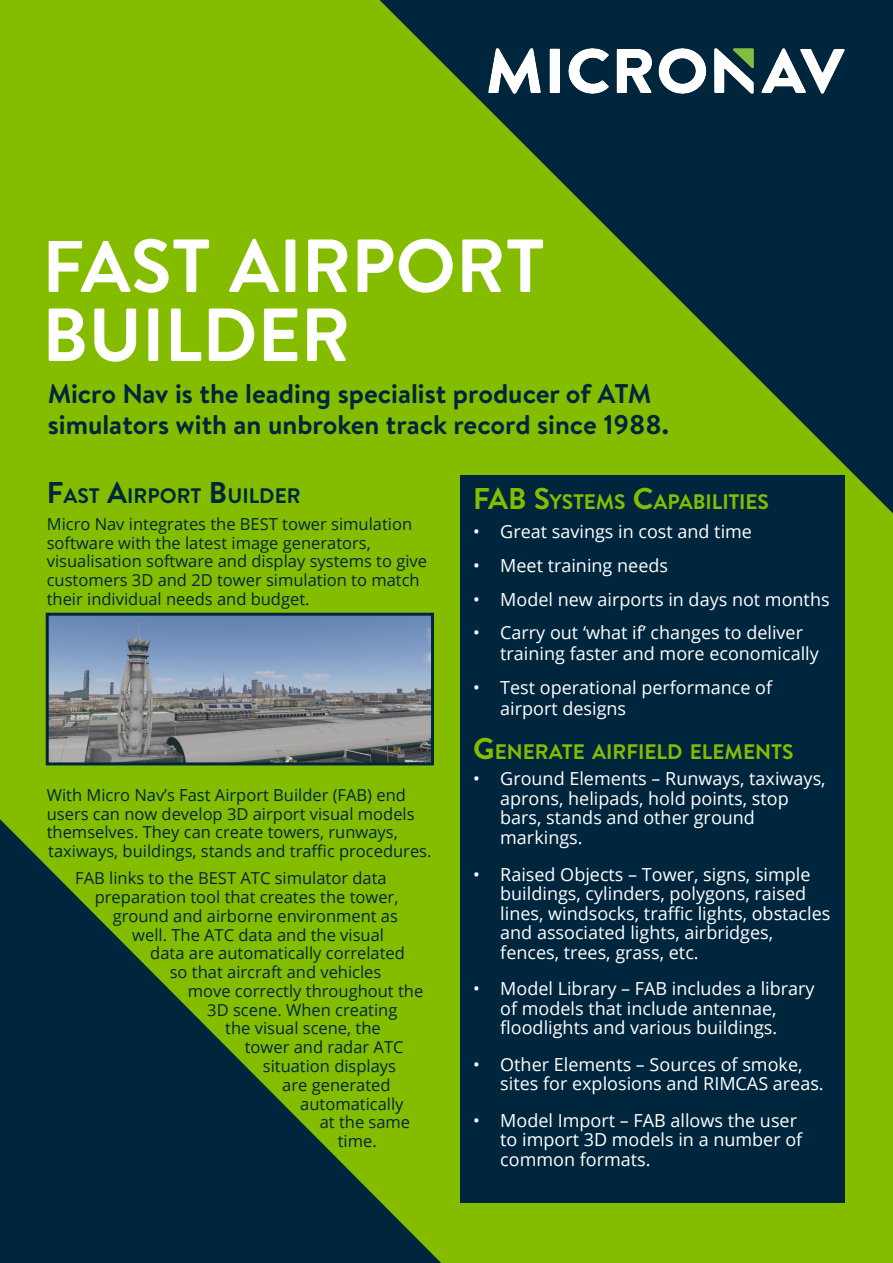
<style>
.page{position:relative;width:893px;height:1263px;background:#84bd00}
.page>*{position:absolute;margin:0;border:0;box-sizing:border-box;transform-origin:0 0}
.Front_page_header_wh{font:700 75px/69px "Brandon Text";color:#fff}
.Brochure_intro_parag{font:700 27px/31.5px "Brandon Text";color:#00263e}
.t1{font:700 21px "Brandon Text";color:#84bd00}
.t2{font:700 21px "Brandon Text";color:#00263e}
.t3{font:18px/19.5px "Open Sans";color:#fff}
.t4{font:16.5px/18.8px "Open Sans";color:#00263e}
.s1{font-size:30px}
</style>
<div class="page">
<div style="left:460px;top:475px;width:385px;height:728px;background:#00263e"></div>
<svg style="left:380px;top:0;width:513px;height:513px;fill:#00263e"></svg>
<svg style="left:0;top:819px;width:441px;height:444px;fill:#00263e"></svg>
<img style="left:487px;top:47px;width:359px;height:49px">
<div style="left:0;top:0;width:136px;height:241px;background:#84bd00"></div>
<img style="left:50px;top:617px;width:380px;height:144px">
<div style="left:46px;top:613px;width:388px;height:152px;border:3px solid #00263e"></div>
<p class="Front_page_header_wh" style="left:42px;top:230px;width:504px">FAST AIRPORT<br>BUILDER</p>
<p class="Brochure_intro_parag" style="left:48px;top:377px;width:623px">Micro Nav is the leading specialist producer of ATM simulators with an unbroken track record since 1988.</p>
<p class="t2" style="left:47px;top:481px;width:255px"><span class="s1">F</span>AST <span class="s1">A</span>IRPORT <span class="s1">B</span>UILDER</p>
<p class="t4" style="left:47px;top:514px;width:382px">Micro Nav integrates the BEST tower simulation software with the latest image generators, visualisation software and display systems to give customers 3D and 2D tower simulation to match their individual needs and budget.</p>
<p class="t4" style="left:47px;top:785px;width:386px">With Micro Nav’s Fast Airport Builder (FAB) end users can now develop 3D airport visual models themselves. They can create towers, runways, taxiways, buildings, stands and traffic procedures.</p>
<p class="t4" style="left:75px;top:869px;width:313px">FAB links to the BEST ATC simulator data</p>
<p class="t4" style="left:95px;top:887px;width:305px">preparation tool that creates the tower,</p>
<p class="t4" style="left:113px;top:906px;width:287px">ground and airborne environment as</p>
<p class="t4" style="left:132px;top:925px;width:253px">well. The ATC data and the visual</p>
<p class="t4" style="left:150px;top:944px;width:256px">data are automatically correlated</p>
<p class="t4" style="left:170px;top:962px;width:213px">so that aircraft and vehicles</p>
<p class="t4" style="left:188px;top:981px;width:237px">move correctly throughout the</p>
<p class="t4" style="left:207px;top:1000px;width:192px">3D scene. When creating</p>
<p class="t4" style="left:225px;top:1019px;width:157px">the visual scene, the</p>
<p class="t4" style="left:245px;top:1037px;width:160px">tower and radar ATC</p>
<p class="t4" style="left:263px;top:1056px;width:135px">situation displays</p>
<p class="t4" style="left:282px;top:1075px;width:110px">are generated</p>
<p class="t4" style="left:300px;top:1094px;width:105px">automatically</p>
<p class="t4" style="left:320px;top:1112px;width:92px">at the same</p>
<p class="t4" style="left:338px;top:1131px;width:40px">time.</p>
<p class="t1" style="left:473px;top:487px;width:297px"><span class="s1">FAB S</span>YSTEMS <span class="s1">C</span>APABILITIES</p>
<p class="t3" style="left:473px;top:521px;width:280px">• Great savings in cost and time</p>
<p class="t3" style="left:473px;top:555px;width:196px">• Meet training needs</p>
<p class="t3" style="left:473px;top:589px;width:358px">• Model new airports in days not months</p>
<p class="t3" style="left:500px;top:622px;width:320px;line-height:21px;text-indent:-27px">• Carry out ‘what if’ changes to deliver training faster and more economically</p>
<p class="t3" style="left:500px;top:677px;width:274px;line-height:21px;text-indent:-27px">• Test operational performance of airport designs</p>
<p class="t1" style="left:473px;top:737px;width:322px"><span class="s1">G</span>ENERATE AIRFIELD ELEMENTS</p>
<p class="t3" style="left:500px;top:769px;width:327px;text-indent:-27px">• Ground Elements – Runways, taxiways, aprons, helipads, hold points, stop bars, stands and other ground markings.</p>
<p class="t3" style="left:500px;top:864px;width:332px;text-indent:-27px">• Raised Objects – Tower, signs, simple buildings, cylinders, polygons, raised lines, windsocks, traffic lights, obstacles and associated lights, airbridges, fences, trees, grass, etc.</p>
<p class="t3" style="left:500px;top:978px;width:316px;text-indent:-27px">• Model Library – FAB includes a library of models that include antennae, floodlights and various buildings.</p>
<p class="t3" style="left:500px;top:1054px;width:325px;text-indent:-27px">• Other Elements – Sources of smoke, sites for explosions and RIMCAS areas.</p>
<p class="t3" style="left:500px;top:1110px;width:304px;text-indent:-27px">• Model Import – FAB allows the user to import 3D models in a number of common formats.</p>
</div>
